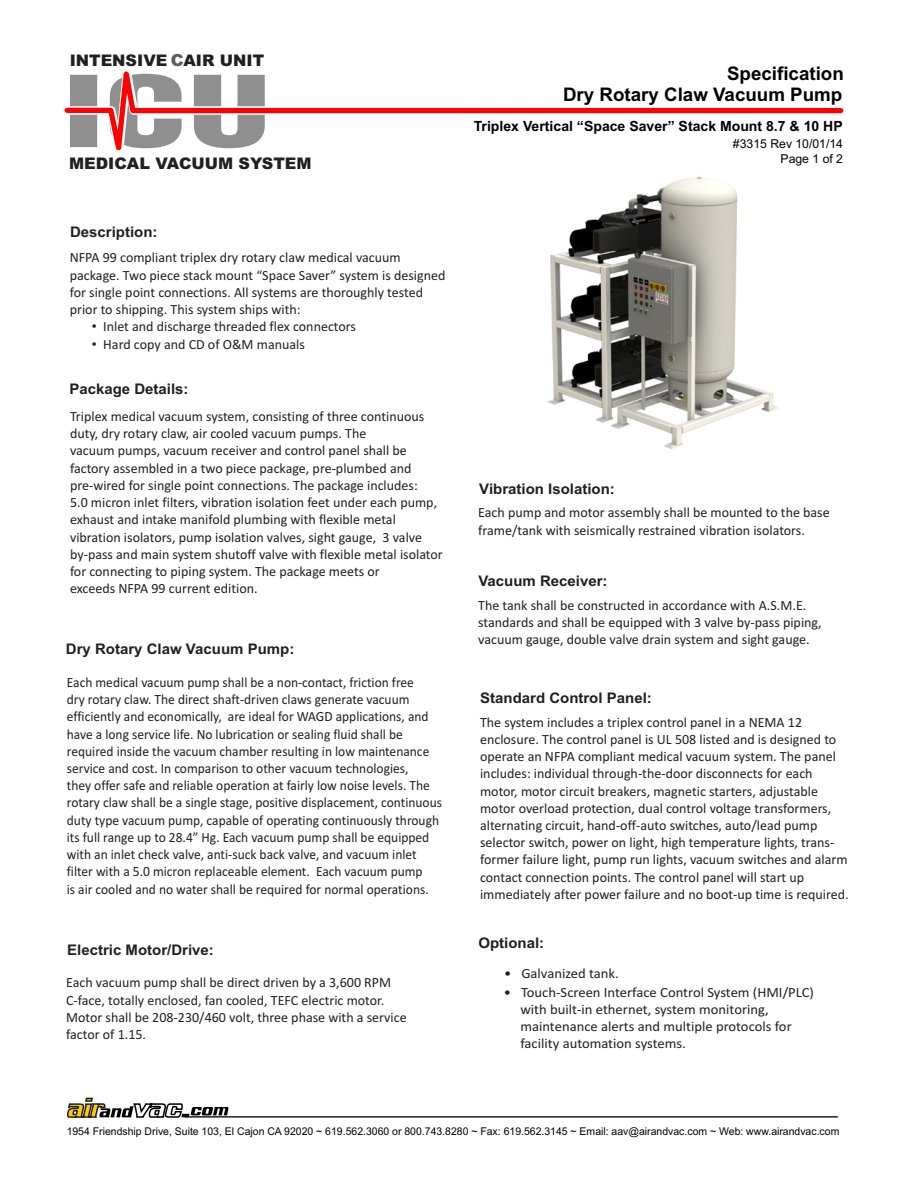
<style>
.page{position:relative;width:918px;height:1188px;background:#fff}
.page>*{position:absolute;margin:0;border:0;box-sizing:border-box;transform-origin:0 0}
.t1{font:700 18.75px "Arial";color:#000}
.t2{font:900 16.65px "Arial";color:#5f5c5d}
.t3{font:900 16.05px "Arial";color:#231f20}
.t4{font:700 14.55px "Arial";color:#231f20}
.t5{font:14.1px/17.2px "Calibri";color:#231f20}
.t6{font:14.1px/17.2px "Calibri";color:#231f20;scale:.96 1}
.t7{font:14.1px/17.2px "Calibri";color:#231f20;scale:1.04 1}
.t8{font:700 14.1px "Arial";color:#000}
.t9{font:12.3px "Arial";color:#000}
.t10{font:10.65px "Arial";color:#000}
.s1{font-family:"Arial"}
</style>
<div class="page">
<hr style="left:185px;top:1116px;width:652px;height:2px;background:#231f20">
<svg style="left:67px;top:1097px;width:161px;height:21px"></svg>
<svg style="left:64px;top:71px;width:780px;height:80px"></svg>
<img style="left:548px;top:176px;width:231px;height:274px">
<p class="t2" style="left:171px;top:54px;width:14px">C</p>
<p class="t3" style="left:70px;top:55px;width:196px">INTENSIVE AIR UNIT</p>
<p class="t3" style="left:69px;top:158px;width:244px">MEDICAL VACUUM SYSTEM</p>
<p class="t4" style="left:70px;top:226px;width:89px">Description:</p>
<p class="t5" style="left:70px;top:250px;width:377px">NFPA 99 compliant triplex dry rotary claw medical vacuum package. Two piece stack mount “Space Saver” system is designed for single point connections. All systems are thoroughly tested prior to shipping. This system ships with:</p>
<p class="t5" style="left:92px;top:319px;width:266px"><span class="s1">•</span> Inlet and discharge threaded flex connectors</p>
<p class="t5" style="left:92px;top:336px;width:214px"><span class="s1">•</span> Hard copy and CD of O&amp;M manuals</p>
<p class="t4" style="left:69px;top:384px;width:121px">Package Details:</p>
<p class="t5" style="left:70px;top:409px;width:374px">Triplex medical vacuum system, consisting of three continuous duty, dry rotary claw, air cooled vacuum pumps. The<br>vacuum pumps, vacuum receiver and control panel shall be factory assembled in a two piece package, pre-plumbed and pre-wired for single point connections. The package includes:<br>5.0 micron inlet filters, vibration isolation feet under each pump, exhaust and intake manifold plumbing with flexible metal vibration isolators, pump isolation valves, sight gauge, 3 valve by-pass and main system shutoff valve with flexible metal isolator for connecting to piping system. The package meets or<br>exceeds NFPA 99 current edition.</p>
<p class="t4" style="left:66px;top:643px;width:230px">Dry Rotary Claw Vacuum Pump:</p>
<p class="t6" style="left:67px;top:675px;width:392px">Each medical vacuum pump shall be a non-contact, friction free<br>dry rotary claw. The direct shaft-driven claws generate vacuum efficiently and economically, are ideal for WAGD applications, and have a long service life. No lubrication or sealing fluid shall be required inside the vacuum chamber resulting in low maintenance service and cost. In comparison to other vacuum technologies,<br>they offer safe and reliable operation at fairly low noise levels. The rotary claw shall be a single stage, positive displacement, continuous duty type vacuum pump, capable of operating continuously through its full range up to 28.4” Hg. Each vacuum pump shall be equipped with an inlet check valve, anti-suck back valve, and vacuum inlet filter with a 5.0 micron replaceable element. Each vacuum pump<br>is air cooled and no water shall be required for normal operations.</p>
<p class="t4" style="left:67px;top:945px;width:148px">Electric Motor/Drive:</p>
<p class="t5" style="left:66px;top:975px;width:342px">Each vacuum pump shall be direct driven by a 3,600 RPM C-face, totally enclosed, fan cooled, TEFC electric motor.<br>Motor shall be 208-230/460 volt, three phase with a service factor of 1.15.</p>
<h1 class="t1" style="left:727px;top:66px;width:118px">Specification</h1>
<h1 class="t1" style="left:563px;top:88px;width:281px">Dry Rotary Claw Vacuum Pump</h1>
<p class="t8" style="left:474px;top:121px;width:370px">Triplex Vertical “Space Saver” Stack Mount 8.7 &amp; 10 HP</p>
<p class="t9" style="left:733px;top:139px;width:112px">#3315 Rev 10/01/14</p>
<p class="t9" style="left:781px;top:154px;width:64px">Page 1 of 2</p>
<p class="t4" style="left:479px;top:483px;width:137px">Vibration Isolation:</p>
<p class="t5" style="left:478px;top:505px;width:353px">Each pump and motor assembly shall be mounted to the base frame/tank with seismically restrained vibration isolators.</p>
<p class="t4" style="left:478px;top:575px;width:131px">Vacuum Receiver:</p>
<p class="t5" style="left:478px;top:598px;width:345px">The tank shall be constructed in accordance with A.S.M.E. standards and shall be equipped with 3 valve by-pass piping, vacuum gauge, double valve drain system and sight gauge.</p>
<p class="t4" style="left:480px;top:692px;width:173px">Standard Control Panel:</p>
<p class="t5" style="left:480px;top:715px;width:370px">The system includes a triplex control panel in a NEMA 12 enclosure. The control panel is UL 508 listed and is designed to operate an NFPA compliant medical vacuum system. The panel includes: individual through-the-door disconnects for each motor, motor circuit breakers, magnetic starters, adjustable motor overload protection, dual control voltage transformers, alternating circuit, hand-off-auto switches, auto/lead pump selector switch, power on light, high temperature lights, trans&shy;former failure light, pump run lights, vacuum switches and alarm contact connection points. The control panel will start up immediately after power failure and no boot-up time is required.</p>
<p class="t4" style="left:478px;top:937px;width:67px">Optional:</p>
<p class="t7" style="left:520px;top:985px;width:284px;text-indent:-17px">• Touch-Screen Interface Control System (HMI/PLC) with built-in ethernet, system monitoring, maintenance alerts and multiple protocols for facility automation systems.</p>
<p class="t7" style="left:504px;top:966px;width:112px">• Galvanized tank.</p>
<p class="t10" style="left:67px;top:1127px;width:774px">1954 Friendship Drive, Suite 103, El Cajon CA 92020 ~ 619.562.3060 or 800.743.8280 ~ Fax: 619.562.3145 ~ Email: aav@airandvac.com ~ Web: www.airandvac.com</p>
</div>
